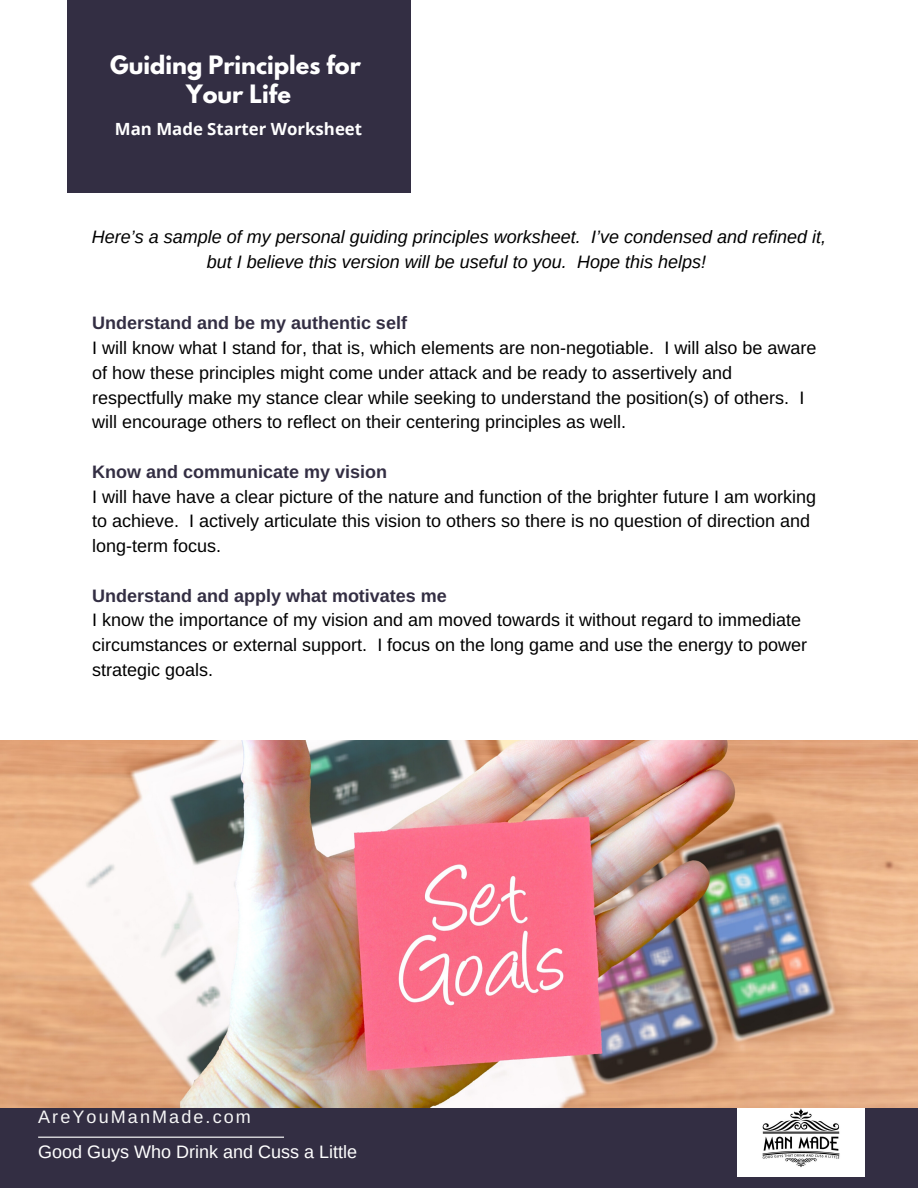
<style>
.page{position:relative;width:918px;height:1188px;background:#fff}
.page>*{position:absolute;margin:0;border:0;box-sizing:border-box;transform-origin:0 0}
.t1{font:700 22.35px/28.5px "League Spartan";color:#fff;text-align:center}
.t2{font:18px/24.8px "Arimo";color:#000}
.t3{font:italic 18px/24.8px "Arimo";color:#000;text-align:center}
.t4{font:700 18px "Arimo";color:#332e43}
.t5{font:18px "Arimo";color:#fff}
.t6{font:18px "Arimo";letter-spacing:.115em;color:#f7f7f7}
.t7{font:700 16.8px "Open Sans";color:#fff}
</style>
<div class="page">
<div style="left:0;top:1096px;width:918px;height:92px;background:#332e43"></div>
<img style="left:738px;top:1107px;width:127px;height:70px">
<svg style="left:38px;top:1137px;width:246px;height:1px"></svg>
<div style="left:67px;top:0;width:344px;height:193px;background:#332e43"></div>
<img style="left:0;top:741px;width:918px;height:366px">
<p class="t1" style="left:110px;top:54px;width:252px">Guiding Principles for<br>Your Life</p>
<p class="t7" style="left:115px;top:117px;width:249px">Man Made Starter Worksheet</p>
<p class="t3" style="left:92px;top:224px;width:736px">Here’s a sample of my personal guiding principles worksheet. I’ve condensed and refined it, but I believe this version will be useful to you. Hope this helps!</p>
<p class="t4" style="left:92px;top:313px;width:316px">Understand and be my authentic self</p>
<p class="t2" style="left:92px;top:335px;width:726px">I will know what I stand for, that is, which elements are non-negotiable. I will also be aware of how these principles might come under attack and be ready to assertively and respectfully make my stance clear while seeking to understand the position(s) of others. I will encourage others to reflect on their centering principles as well.</p>
<p class="t4" style="left:92px;top:461px;width:296px">Know and communicate my vision</p>
<p class="t2" style="left:92px;top:484px;width:725px">I will have have a clear picture of the nature and function of the brighter future I am working to achieve. I actively articulate this vision to others so there is no question of direction and long-term focus.</p>
<p class="t4" style="left:92px;top:585px;width:356px">Understand and apply what motivates me</p>
<p class="t2" style="left:92px;top:608px;width:717px">I know the importance of my vision and am moved towards it without regard to immediate circumstances or external support. I focus on the long game and use the energy to power strategic goals.</p>
<p class="t6" style="left:38px;top:1107px;width:214px">AreYouManMade.com</p>
<p class="t5" style="left:38px;top:1142px;width:320px">Good Guys Who Drink and Cuss a Little</p>
</div>
